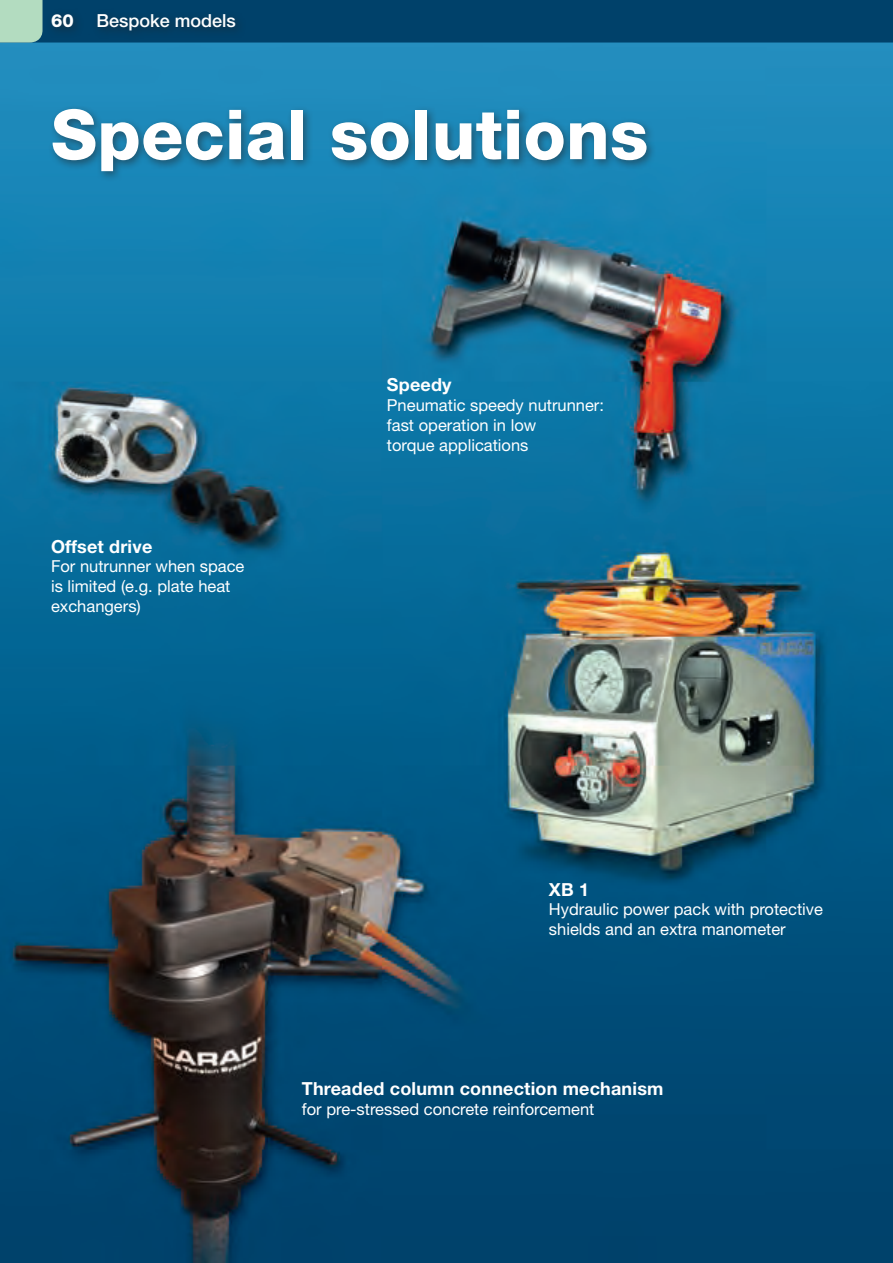
<style>
.page{position:relative;width:893px;height:1263px;background:#fff}
.page>*{position:absolute;margin:0;border:0;box-sizing:border-box;transform-origin:0 0}
.t1{font:800 69px "Helvetica Neue";letter-spacing:.005em;color:#fff}
.t2{font:700 18px "Helvetica Neue";letter-spacing:.01em;color:#fff}
.t3{font:500 18px "Helvetica Neue";color:#fff}
.t4{font:800 18px "Helvetica Neue";color:#fff}
.t5{font:16.5px/19.8px "Helvetica Neue";color:#fff}
</style>
<div class="page">
<img style="left:0;top:43px;width:893px;height:1220px">
<svg style="left:0;top:0;width:893px;height:43px;background:#0a4a6f"></svg>
<div style="left:48px;top:104px;width:609px;height:78px;background:#231f20;opacity:.5"></div>
<div style="left:46px;top:7px;width:201px;height:34px;background:#231f20;opacity:.6"></div>
<p class="t4" style="left:51px;top:10px;width:24px">60</p>
<p class="t3" style="left:96px;top:10px;width:141px">Bespoke models</p>
<h1 class="t1" style="left:51px;top:94px;width:599px">Special solutions</h1>
<p class="t2" style="left:51px;top:535px;width:103px">Offset drive</p>
<p class="t5" style="left:51px;top:556px;width:195px">For nutrunner when space is limited (e.g. plate heat exchangers)</p>
<p class="t2" style="left:387px;top:374px;width:66px">Speedy</p>
<p class="t5" style="left:387px;top:395px;width:219px">Pneumatic speedy nutrunner: fast operation in low<br>torque applications</p>
<p class="t2" style="left:549px;top:878px;width:42px">XB 1</p>
<p class="t5" style="left:549px;top:899px;width:276px">Hydraulic power pack with protective shields and an extra manometer</p>
<p class="t2" style="left:302px;top:1077px;width:363px">Threaded column connection mechanism</p>
<p class="t5" style="left:302px;top:1098px;width:294px">for pre-stressed concrete reinforcement</p>
</div>
